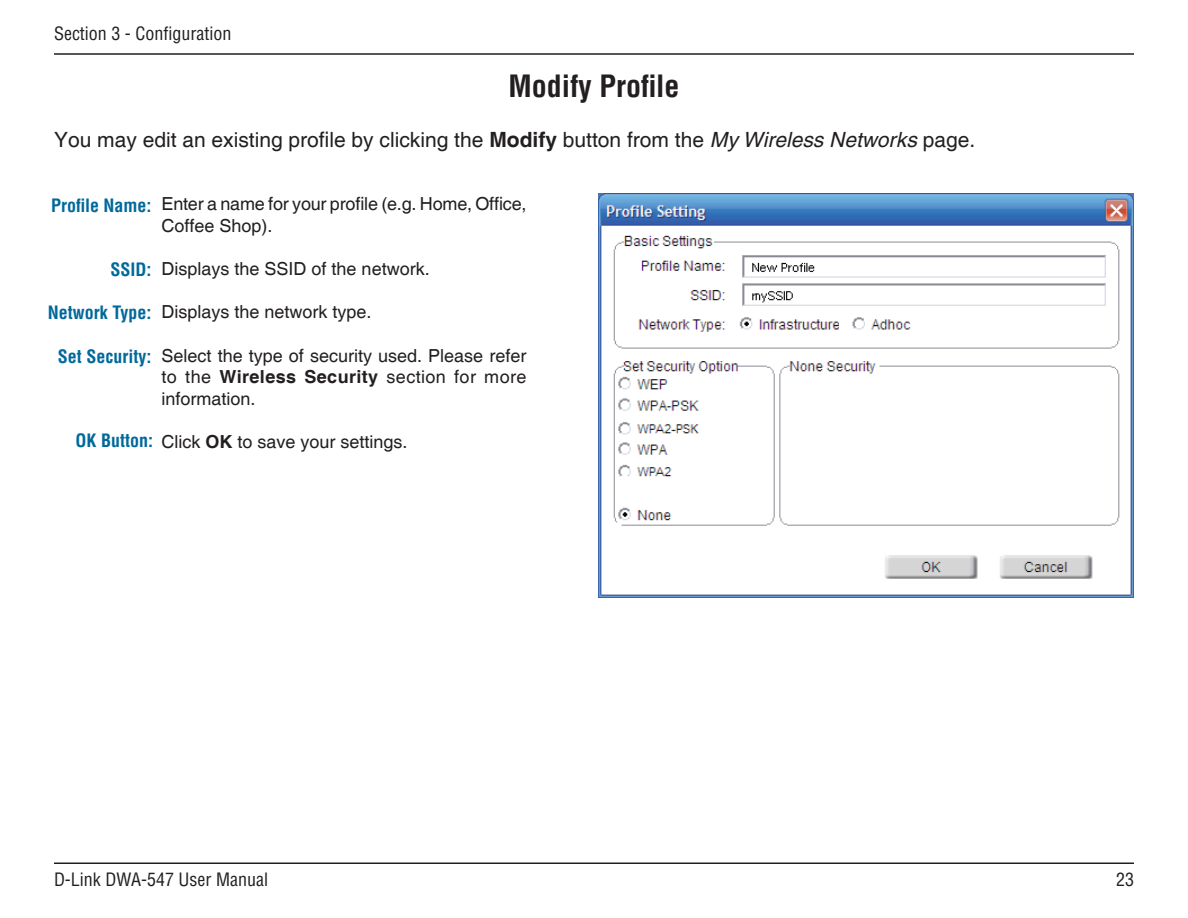
<style>
.page{position:relative;width:1188px;height:918px;background:#fff}
.page>*{position:absolute;margin:0;border:0;box-sizing:border-box;transform-origin:0 0}
.t1{font:700 condensed 30px "Helvetica";color:#231f20}
.t2{font:21px "Helvetica";color:#231f20}
.t3{font:18px/21.6px "Helvetica";color:#231f20}
.t4{font:700 condensed 18px "Helvetica";color:#00699b}
.t5{font:condensed 18px "Helvetica";color:#231f20}
.s1{font-weight:700}
.s2{font-style:italic}
</style>
<div class="page">
<hr style="left:54px;top:53px;width:1080px;height:2px;background:#231f20">
<hr style="left:54px;top:862px;width:1080px;height:2px;background:#231f20">
<img style="left:598px;top:193px;width:536px;height:404px">
<p class="t5" style="left:54px;top:22px;width:179px">Section 3 - Configuration</p>
<h1 class="t1" style="left:509px;top:68px;width:172px">Modify Profile</h1>
<p class="t2" style="left:54px;top:127px;width:923px">You may edit an existing profile by clicking the <span class="s1">Modify</span> button from the <span class="s2">My Wireless Networks</span> page.</p>
<p class="t4" style="left:51px;top:194px;width:102px">Profile Name:</p>
<p class="t4" style="left:111px;top:259px;width:43px">SSID:</p>
<p class="t4" style="left:48px;top:301px;width:105px">Network Type:</p>
<p class="t4" style="left:58px;top:345px;width:95px">Set Security:</p>
<p class="t4" style="left:76px;top:429px;width:79px">OK Button:</p>
<p class="t3" style="left:162px;top:194px;width:366px">Enter a name for your profile (e.g. Home, Office,<br>Coffee Shop).</p>
<p class="t3" style="left:162px;top:259px;width:270px">Displays the SSID of the network.</p>
<p class="t3" style="left:162px;top:302px;width:212px">Displays the network type.</p>
<p class="t3" style="left:162px;top:345px;width:366px;text-align:justify">Select the type of security used. Please refer to the <span class="s1">Wireless Security</span> section for more information.</p>
<p class="t3" style="left:162px;top:431px;width:248px">Click <span class="s1">OK</span> to save your settings.</p>
<p class="t5" style="left:54px;top:868px;width:216px">D-Link DWA-547 User Manual</p>
<p class="t5" style="left:1116px;top:868px;width:19px">23</p>
</div>
